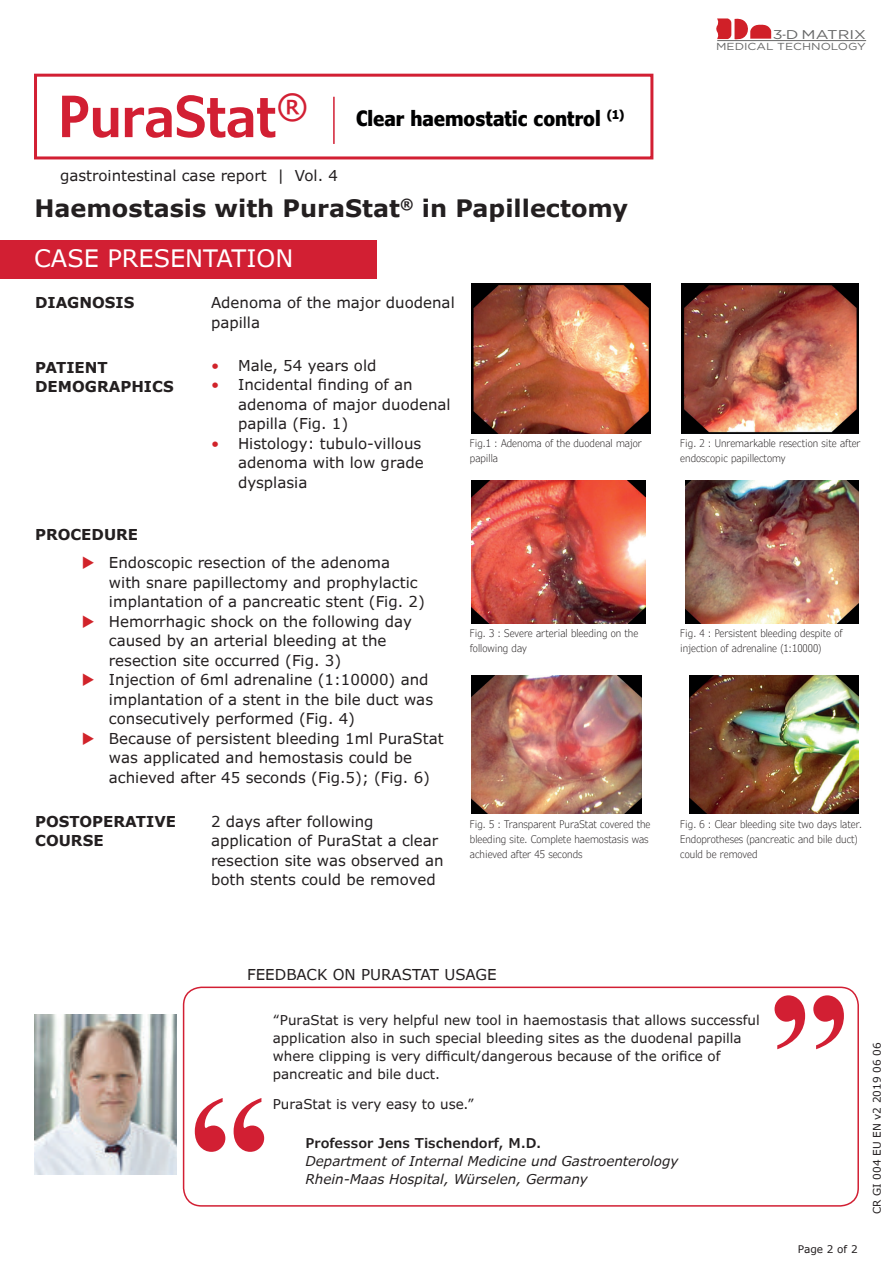
<style>
.page{position:relative;width:893px;height:1263px;background:#fff}
.page>*{position:absolute;margin:0;border:0;box-sizing:border-box;transform-origin:0 0}
.t1{font:700 165.15px "Times New Roman";color:#d21f33}
.t2{font:600 condensed 57px "Verdana Pro";color:#d21f33}
.t3{font:700 24px "Verdana Pro";color:#231f20}
.t4{font:24px "Verdana Pro";color:#fff}
.t5{font:700 condensed 21px "Verdana Pro";color:#000001}
.t6{font:15px/19.5px "Verdana Pro";color:#231f20}
.t7{font:700 15px/19.5px "Verdana Pro";color:#231f20}
.t8{font:13.5px/18px "Verdana Pro";color:#231f20}
.t9{font:italic 13.5px/18px "Verdana Pro";color:#231f20}
.t10{font:600 13.5px "Verdana Pro";color:#231f20}
.t11{font:12.75px "Gotham";color:#666767;scale:1.28 1}
.t12{font:300 condensed 10.5px/15px "Verdana Pro";color:#231f20}
.t13{font:10.5px "Verdana Pro";color:#231f20}
.t14{font:10.2px "Gotham";color:#666767;scale:1.19 1}
.s1{color:#d1232a}
</style>
<div class="page">
<svg style="left:716px;top:18px;width:55px;height:22px"></svg>
<hr style="left:717px;top:40px;width:149px;height:1px;background:#666767">
<div style="left:183px;top:986px;width:676px;height:220px;border:2px solid #d21f33;border-radius:18px"></div>
<div style="left:0;top:240px;width:376px;height:39px;background:#d21f33"></div>
<div style="left:34px;top:74px;width:619px;height:85px;border:3px solid #d21f33"></div>
<hr style="left:333px;top:97px;width:2px;height:47px;background:#d21f33">
<img style="left:34px;top:1014px;width:142px;height:161px">
<img style="left:471px;top:283px;width:179px;height:151px">
<img style="left:681px;top:283px;width:178px;height:151px">
<img style="left:471px;top:480px;width:175px;height:144px">
<img style="left:685px;top:480px;width:174px;height:144px">
<img style="left:471px;top:675px;width:170px;height:138px">
<img style="left:690px;top:675px;width:169px;height:138px">
<h2 class="t2" style="left:58px;top:94px;width:252px">PuraStat<sup>®</sup></h2>
<p class="t6" style="left:60px;top:167px;width:279px">gastrointestinal case report | Vol. 4</p>
<h3 class="t5" style="left:356px;top:110px;width:270px">Clear haemostatic control <sup>(1)</sup></h3>
<h3 class="t3" style="left:35px;top:199px;width:595px">Haemostasis with PuraStat<sup>®</sup> in Papillectomy</h3>
<h3 class="t4" style="left:34px;top:249px;width:261px">CASE PRESENTATION</h3>
<p class="t7" style="left:35px;top:294px;width:101px">DIAGNOSIS</p>
<p class="t6" style="left:211px;top:294px;width:245px">Adenoma of the major duodenal papilla</p>
<p class="t7" style="left:35px;top:359px;width:140px">PATIENT<br>DEMOGRAPHICS</p>
<p class="t6" style="left:211px;top:357px;width:167px"><span class="s1">•</span> Male, 54 years old</p>
<p class="t6" style="left:238px;top:375px;width:214px;text-indent:-27px"><span class="s1">•</span> Incidental finding of an adenoma of major duodenal papilla (Fig. 1)</p>
<p class="t6" style="left:238px;top:434px;width:187px;text-indent:-27px"><span class="s1">•</span> Histology: tubulo-villous adenoma with low grade dysplasia</p>
<p class="t7" style="left:35px;top:526px;width:104px">PROCEDURE</p>
<p class="t6" style="left:109px;top:554px;width:336px">Endoscopic resection of the adenoma<br>with snare papillectomy and prophylactic implantation of a pancreatic stent (Fig. 2)<br>Hemorrhagic shock on the following day caused by an arterial bleeding at the resection site occurred (Fig. 3)<br>Injection of 6ml adrenaline (1:10000) and implantation of a stent in the bile duct was consecutively performed (Fig. 4)<br>Because of persistent bleeding 1ml PuraStat was applicated and hemostasis could be achieved after 45 seconds (Fig.5); (Fig. 6)</p>
<p class="t12" style="left:470px;top:436px;width:174px">Fig.1 : Adenoma of the duodenal major papilla</p>
<p class="t12" style="left:470px;top:627px;width:170px">Fig. 3 : Severe arterial bleeding on the following day</p>
<p class="t11" style="left:773px;top:27px;width:74px">3-D MATRIX</p>
<p class="t14" style="left:716px;top:40px;width:127px">MEDICAL TECHNOLOGY</p>
<p class="t12" style="left:680px;top:437px;width:182px">Fig. 2 : Unremarkable resection site after endoscopic papillectomy</p>
<p class="t12" style="left:680px;top:627px;width:164px">Fig. 4 : Persistent bleeding despite of injection of adrenaline (1:10000)</p>
<p class="t7" style="left:35px;top:813px;width:142px">POSTOPERATIVE<br>COURSE</p>
<p class="t6" style="left:211px;top:813px;width:234px">2 days after following application of PuraStat a clear resection site was observed an both stents could be removed</p>
<p class="t12" style="left:470px;top:817px;width:182px">Fig. 5 : Transparent PuraStat covered the bleeding site. Complete haemostasis was achieved after 45 seconds</p>
<p class="t12" style="left:680px;top:817px;width:183px">Fig. 6 : Clear bleeding site two days later.<br>Endoprotheses (pancreatic and bile duct) could be removed</p>
<p class="t6" style="left:247px;top:966px;width:251px">FEEDBACK ON PURASTAT USAGE</p>
<h1 class="t1" style="left:188px;top:1056px;width:84px">“</h1>
<p class="t8" style="left:273px;top:1012px;width:488px">“PuraStat is very helpful new tool in haemostasis that allows successful application also in such special bleeding sites as the duodenal papilla where clipping is very difficult/dangerous because of the orifice of pancreatic and bile duct.</p>
<p class="t8" style="left:273px;top:1096px;width:203px">PuraStat is very easy to use.”</p>
<p class="t10" style="left:306px;top:1137px;width:237px">Professor Jens Tischendorf, M.D.</p>
<p class="t9" style="left:306px;top:1152px;width:374px">Department of Internal Medicine und Gastroenterology<br>Rhein-Maas Hospital, Würselen, Germany</p>
<h1 class="t1" style="left:850px;top:1091px;width:84px;rotate:-180deg">“</h1>
<p class="t13" style="left:798px;top:1245px;width:61px">Page 2 of 2</p>
<p class="t13" style="left:873px;top:1214px;width:173px;rotate:-90deg">CR GI 004 EU EN v2 2019 06 06</p>
</div>
